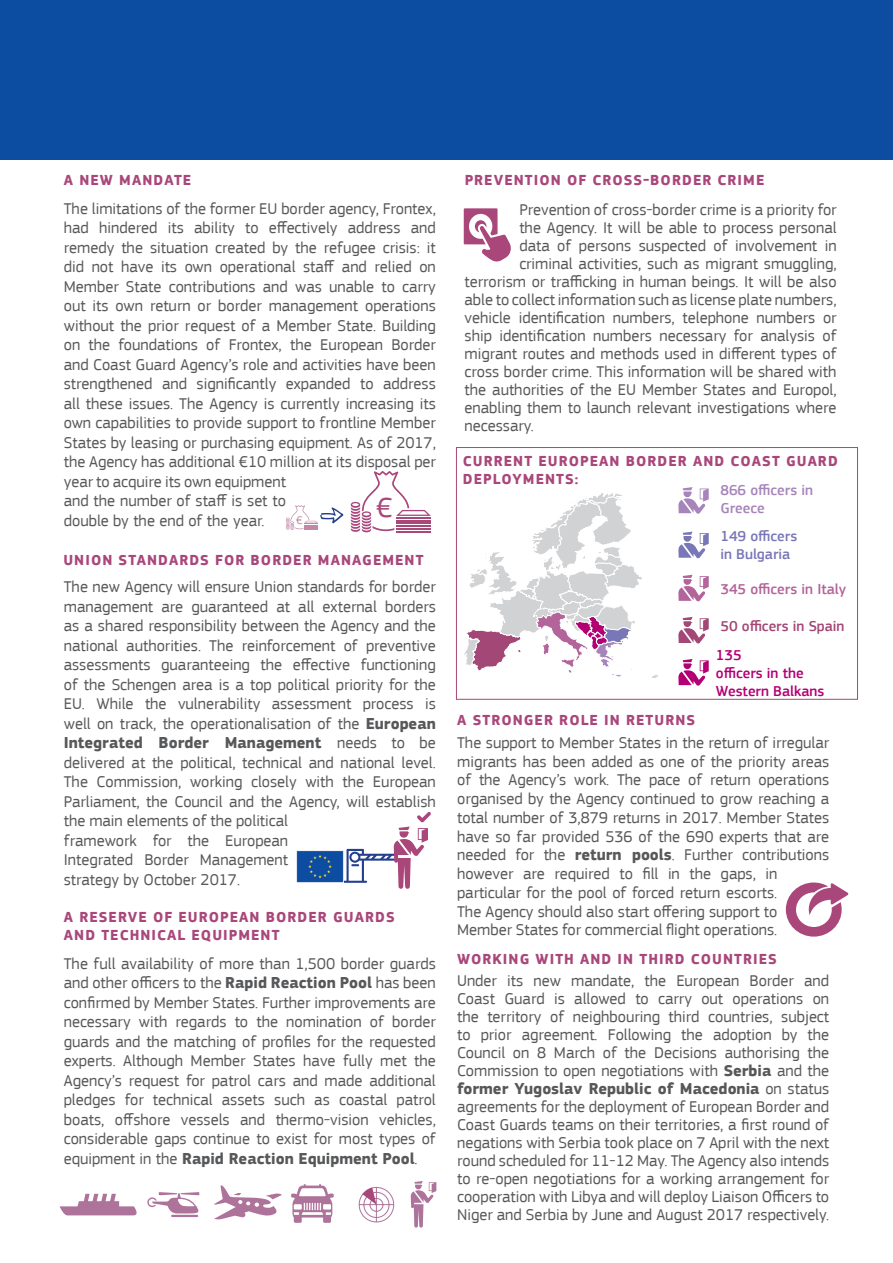
<style>
.page{position:relative;width:893px;height:1263px;background:#fff}
.page>*{position:absolute;margin:0;border:0;box-sizing:border-box;transform-origin:0 0}
.t1{font:28.8px "EC Square Sans Pro";color:#a9477b}
.t2{font:16.35px/19.5px "EC Square Sans Pro";color:#57585a}
.t3{font:700 15px/18px "EC Square Sans Pro";letter-spacing:.07em;color:#a9477b}
.t4{font:500 15px/18px "EC Square Sans Pro";color:#b30174}
.t5{font:500 15px "EC Square Sans Pro";color:#7a77b8}
.t6{font:500 15px/18px "EC Square Sans Pro";color:#a785bb}
.t7{font:500 15px "EC Square Sans Pro";color:#b3649b}
.t8{font:500 15px "EC Square Sans Pro";color:#a34776}
.t9{font:11.55px "EC Square Sans Pro";color:#c387a8}
.s1{font-weight:700}
</style>
<div class="page">
<div style="left:0;top:0;width:893px;height:160px;background:#0d4da1"></div>
<svg style="left:214px;top:1185px;width:68px;height:34px"></svg>
<svg style="left:60px;top:1194px;width:77px;height:21px"></svg>
<svg style="left:291px;top:1184px;width:43px;height:39px"></svg>
<svg style="left:411px;top:1181px;width:25px;height:46px"></svg>
<svg style="left:147px;top:1192px;width:52px;height:25px"></svg>
<svg style="left:359px;top:1187px;width:35px;height:35px"></svg>
<svg style="left:786px;top:882px;width:63px;height:54px"></svg>
<svg style="left:464px;top:208px;width:47px;height:53px"></svg>
<div style="left:456px;top:447px;width:402px;height:253px;border:1px solid #a9477b"></div>
<svg style="left:678px;top:532px;width:31px;height:26px"></svg>
<svg style="left:678px;top:487px;width:31px;height:27px"></svg>
<svg style="left:678px;top:575px;width:31px;height:27px"></svg>
<svg style="left:678px;top:617px;width:31px;height:27px"></svg>
<svg style="left:678px;top:659px;width:31px;height:27px"></svg>
<svg style="left:652px;top:675px;width:6px;height:3px"></svg>
<svg style="left:464px;top:493px;width:178px;height:184px"></svg>
<svg style="left:351px;top:471px;width:80px;height:61px"></svg>
<svg style="left:286px;top:505px;width:57px;height:25px"></svg>
<svg style="left:343px;top:812px;width:88px;height:77px"></svg>
<img style="left:297px;top:851px;width:46px;height:31px">
<p class="t3" style="left:64px;top:171px;width:129px">A NEW MANDATE</p>
<p class="t2" style="left:64px;top:199px;width:374px">The limitations of the former EU border agency, Frontex, had hindered its ability to effectively address and remedy the situation created by the refugee crisis: it did not have its own operational staff and relied on Member State contributions and was unable to carry out its own return or border management operations without the prior request of a Member State. Building on the foundations of Frontex, the European Border and Coast Guard Agency’s role and activities have been strengthened and significantly expanded to address all these issues. The Agency is currently increasing its own capabilities to provide support to frontline Member States by leasing or purchasing equipment. As of 2017, the Agency has additional €10 million at its disposal per year to acquire its own equipment<br>and the number of staff is set to<br>double by the end of the year.</p>
<h1 class="t1" style="left:376px;top:490px;width:18px">€</h1>
<p class="t9" style="left:296px;top:513px;width:8px">€</p>
<p class="t3" style="left:63px;top:552px;width:362px">UNION STANDARDS FOR BORDER MANAGEMENT</p>
<p class="t2" style="left:64px;top:577px;width:374px">The new Agency will ensure Union standards for border management are guaranteed at all external borders as a shared responsibility between the Agency and the national authorities. The reinforcement of preventive assessments guaranteeing the effective functioning of the Schengen area is a top political priority for the EU. While the vulnerability assessment process is well on track, the operationalisation of the <span class="s1">European Integrated Border Management</span> needs to be delivered at the political, technical and national level.<br>The Commission, working closely with the European Parliament, the Council and the Agency, will establish the main elements of the political<br>framework for the European<br>Integrated Border Management<br>strategy by October 2017.</p>
<p class="t3" style="left:64px;top:908px;width:332px">A RESERVE OF EUROPEAN BORDER GUARDS<br>AND TECHNICAL EQUIPMENT</p>
<p class="t2" style="left:64px;top:954px;width:374px;text-align:justify">The full availability of more than 1,500 border guards and other officers to the <span class="s1">Rapid Reaction Pool</span> has been confirmed by Member States. Further improvements are necessary with regards to the nomination of border guards and the matching of profiles for the requested experts. Although Member States have fully met the Agency’s request for patrol cars and made additional pledges for technical assets such as coastal patrol boats, offshore vessels and thermo-vision vehicles, considerable gaps continue to exist for most types of equipment in the <span class="s1">Rapid Reaction Equipment Pool</span>.</p>
<p class="t3" style="left:465px;top:171px;width:301px">PREVENTION OF CROSS-BORDER CRIME</p>
<p class="t2" style="left:519px;top:200px;width:319px">Prevention of cross-border crime is a priority for</p>
<p class="t2" style="left:519px;top:218px;width:319px">the Agency. It will be able to process personal</p>
<p class="t2" style="left:519px;top:236px;width:319px">data of persons suspected of involvement in</p>
<p class="t2" style="left:519px;top:254px;width:319px">criminal activities, such as migrant smuggling,</p>
<p class="t2" style="left:465px;top:272px;width:374px">terrorism or trafficking in human beings. It will be also</p>
<p class="t2" style="left:465px;top:290px;width:374px">able to collect information such as license plate numbers,</p>
<p class="t2" style="left:465px;top:308px;width:374px">vehicle identification numbers, telephone numbers or</p>
<p class="t2" style="left:465px;top:326px;width:374px">ship identification numbers necessary for analysis of</p>
<p class="t2" style="left:465px;top:344px;width:374px">migrant routes and methods used in different types of</p>
<p class="t2" style="left:465px;top:362px;width:374px">cross border crime. This information will be shared with</p>
<p class="t2" style="left:465px;top:380px;width:374px">the authorities of the EU Member States and Europol,</p>
<p class="t2" style="left:465px;top:398px;width:374px">enabling them to launch relevant investigations where</p>
<p class="t2" style="left:465px;top:416px;width:71px">necessary.</p>
<p class="t3" style="left:463px;top:453px;width:376px">CURRENT EUROPEAN BORDER AND COAST GUARD<br>DEPLOYMENTS:</p>
<p class="t6" style="left:720px;top:481px;width:94px">866 officers in<br>Greece</p>
<p class="t5" style="left:720px;top:527px;width:78px">149 officers</p>
<p class="t5" style="left:720px;top:545px;width:71px">in Bulgaria</p>
<p class="t7" style="left:720px;top:581px;width:127px">345 officers in Italy</p>
<p class="t8" style="left:720px;top:617px;width:126px">50 officers in Spain</p>
<p class="t3" style="left:457px;top:711px;width:239px">A STRONGER ROLE IN RETURNS</p>
<p class="t4" style="left:716px;top:646px;width:110px">135<br>officers in the<br>Western Balkans</p>
<p class="t2" style="left:457px;top:733px;width:374px;line-height:18.8px">The support to Member States in the return of irregular migrants has been added as one of the priority areas of the Agency’s work. The pace of return operations organised by the Agency continued to grow reaching a total number of 3,879 returns in 2017. Member States have so far provided 536 of the 690 experts that are needed for the <span class="s1">return pools</span>. Further contributions however are required to fill in the gaps, in particular for the pool of forced return escorts.<br>The Agency should also start offering support to Member States for commercial flight operations.</p>
<p class="t3" style="left:457px;top:951px;width:321px">WORKING WITH AND IN THIRD COUNTRIES</p>
<p class="t2" style="left:457px;top:971px;width:374px;line-height:18px;text-align:justify">Under its new mandate, the European Border and Coast Guard is allowed to carry out operations on the territory of neighbouring third countries, subject to prior agreement. Following the adoption by the Council on 8 March of the Decisions authorising the Commission to open negotiations with <span class="s1">Serbia</span> and the <span class="s1">former Yugoslav Republic of Macedonia</span> on status agreements for the deployment of European Border and Coast Guards teams on their territories, a first round of negations with Serbia took place on 7 April with the next round scheduled for 11-12 May. The Agency also intends to re-open negotiations for a working arrangement for cooperation with Libya and will deploy Liaison Officers to Niger and Serbia by June and August 2017 respectively.</p>
</div>
